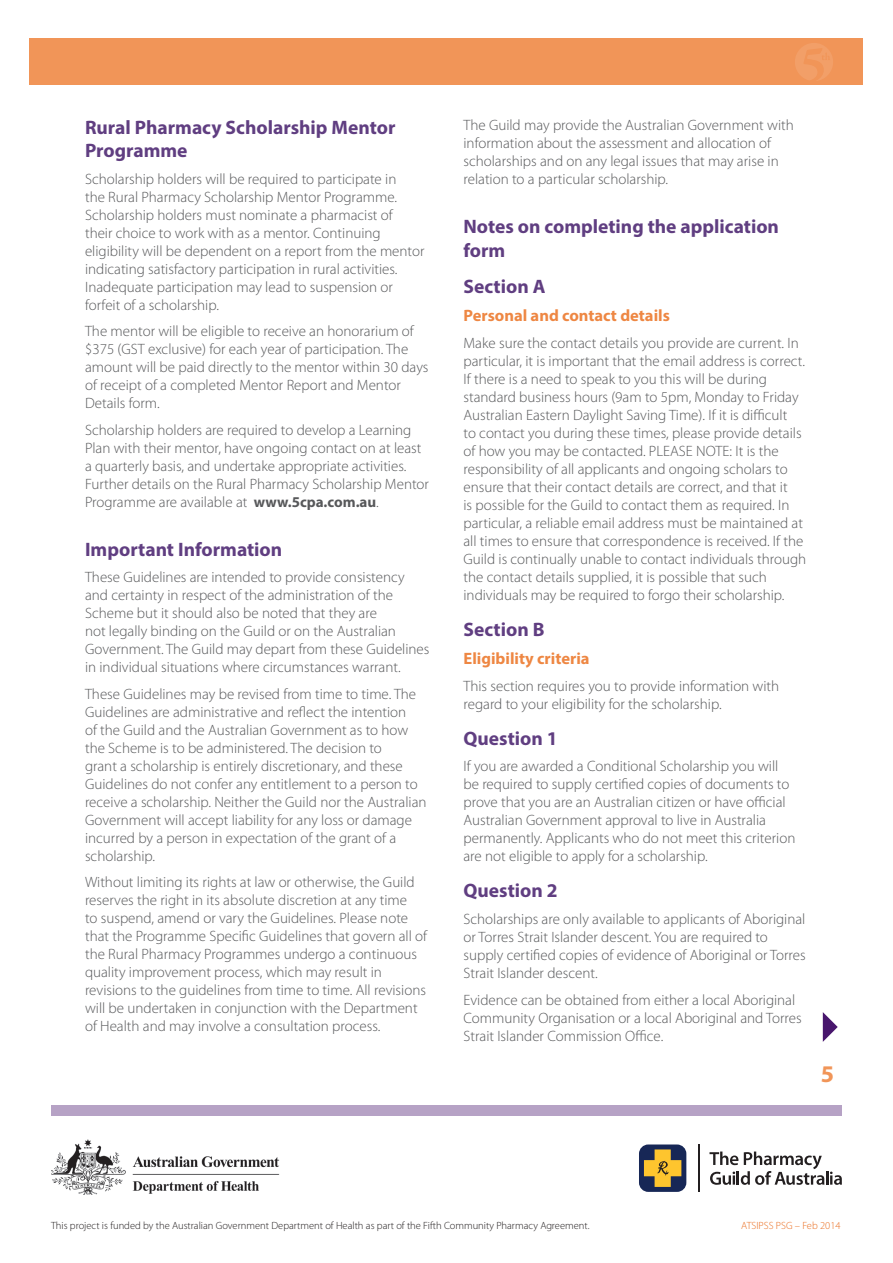
<style>
.page{position:relative;width:893px;height:1263px;background:#fff}
.page>*{position:absolute;margin:0;border:0;box-sizing:border-box;transform-origin:0 0}
.t1{font:700 24px "Myriad Pro";color:#f19558}
.t2{font:700 19.5px/23.4px "Myriad Pro";color:#603e81}
.t3{font:700 16.5px "Myriad Pro";color:#ee8743}
.t4{font:300 15px/18px "Myriad Pro";color:#57585a}
.t5{font:300 10.5px "Myriad Pro";color:#231f20}
.t6{font:300 10.5px "Myriad Pro";color:#ea6d1f}
.s1{font-weight:700}
</style>
<div class="page">
<div style="left:30px;top:38px;width:833px;height:47px;background:#f19558"></div>
<img style="left:51px;top:1140px;width:229px;height:55px">
<svg style="left:709px;top:1151px;width:133px;height:34px"></svg>
<hr style="left:698px;top:1144px;width:1px;height:48px;background:#231f20">
<div style="left:639px;top:1144px;width:47px;height:48px;background:#172756;border-radius:9px"></div>
<svg style="left:644px;top:1149px;width:37px;height:38px"></svg>
<div style="left:51px;top:1106px;width:791px;height:10px;background:#b6a2c5"></div>
<svg style="left:823px;top:1012px;width:15px;height:30px"></svg>
<svg style="left:795px;top:43px;width:38px;height:38px"></svg>
<h2 class="t2" style="left:85px;top:115px;width:312px">Rural Pharmacy Scholarship Mentor<br>Programme</h2>
<p class="t4" style="left:85px;top:170px;width:341px">Scholarship holders will be required to participate in<br>the Rural Pharmacy Scholarship Mentor Programme.<br>Scholarship holders must nominate a pharmacist of<br>their choice to work with as a mentor. Continuing eligibility will be dependent on a report from the mentor indicating satisfactory participation in rural activities.<br>Inadequate participation may lead to suspension or forfeit of a scholarship.</p>
<p class="t4" style="left:85px;top:322px;width:345px">The mentor will be eligible to receive an honorarium of $375 (GST exclusive) for each year of participation. The amount will be paid directly to the mentor within 30 days of receipt of a completed Mentor Report and Mentor Details form.</p>
<p class="t4" style="left:85px;top:421px;width:345px">Scholarship holders are required to develop a Learning Plan with their mentor, have ongoing contact on at least a quarterly basis, and undertake appropriate activities.<br>Further details on the Rural Pharmacy Scholarship Mentor Programme are available at <span class="s1">www.5cpa.com.au</span>.</p>
<h2 class="t2" style="left:85px;top:537px;width:199px">Important Information</h2>
<p class="t4" style="left:85px;top:568px;width:346px">These Guidelines are intended to provide consistency and certainty in respect of the administration of the Scheme but it should also be noted that they are<br>not legally binding on the Guild or on the Australian Government. The Guild may depart from these Guidelines in individual situations where circumstances warrant.</p>
<p class="t4" style="left:85px;top:685px;width:343px">These Guidelines may be revised from time to time. The Guidelines are administrative and reflect the intention<br>of the Guild and the Australian Government as to how the Scheme is to be administered. The decision to<br>grant a scholarship is entirely discretionary, and these Guidelines do not confer any entitlement to a person to receive a scholarship. Neither the Guild nor the Australian Government will accept liability for any loss or damage incurred by a person in expectation of the grant of a scholarship.</p>
<p class="t4" style="left:85px;top:873px;width:344px">Without limiting its rights at law or otherwise, the Guild reserves the right in its absolute discretion at any time<br>to suspend, amend or vary the Guidelines. Please note that the Programme Specific Guidelines that govern all of the Rural Pharmacy Programmes undergo a continuous quality improvement process, which may result in revisions to the guidelines from time to time. All revisions will be undertaken in conjunction with the Department of Health and may involve a consultation process.</p>
<p class="t4" style="left:463px;top:117px;width:332px">The Guild may provide the Australian Government with information about the assessment and allocation of scholarships and on any legal issues that may arise in relation to a particular scholarship.</p>
<h2 class="t2" style="left:463px;top:214px;width:317px">Notes on completing the application form</h2>
<h2 class="t2" style="left:463px;top:274px;width:83px">Section A</h2>
<p class="t3" style="left:463px;top:305px;width:208px">Personal and contact details</p>
<p class="t4" style="left:463px;top:334px;width:344px">Make sure the contact details you provide are current. In particular, it is important that the email address is correct.<br>If there is a need to speak to you this will be during standard business hours (9am to 5pm, Monday to Friday Australian Eastern Daylight Saving Time). If it is difficult<br>to contact you during these times, please provide details of how you may be contacted. PLEASE NOTE: It is the responsibility of all applicants and ongoing scholars to ensure that their contact details are correct, and that it<br>is possible for the Guild to contact them as required. In particular, a reliable email address must be maintained at all times to ensure that correspondence is received. If the Guild is continually unable to contact individuals through the contact details supplied, it is possible that such individuals may be required to forgo their scholarship.</p>
<h2 class="t2" style="left:463px;top:617px;width:82px">Section B</h2>
<p class="t3" style="left:463px;top:648px;width:128px">Eligibility criteria</p>
<p class="t4" style="left:463px;top:677px;width:317px">This section requires you to provide information with regard to your eligibility for the scholarship.</p>
<h2 class="t2" style="left:463px;top:726px;width:96px">Question 1</h2>
<p class="t4" style="left:463px;top:757px;width:333px">If you are awarded a Conditional Scholarship you will be required to supply certified copies of documents to prove that you are an Australian citizen or have official Australian Government approval to live in Australia permanently. Applicants who do not meet this criterion are not eligible to apply for a scholarship.</p>
<h2 class="t2" style="left:463px;top:878px;width:96px">Question 2</h2>
<p class="t4" style="left:463px;top:910px;width:344px">Scholarships are only available to applicants of Aboriginal or Torres Strait Islander descent. You are required to supply certified copies of evidence of Aboriginal or Torres Strait Islander descent.</p>
<p class="t4" style="left:463px;top:991px;width:340px">Evidence can be obtained from either a local Aboriginal<br>Community Organisation or a local Aboriginal and Torres<br>Strait Islander Commission Office.</p>
<h1 class="t1" style="left:821px;top:1058px;width:15px">5</h1>
<p class="t5" style="left:51px;top:1220px;width:540px">This project is funded by the Australian Government Department of Health as part of the Fifth Community Pharmacy Agreement.</p>
<p class="t6" style="left:741px;top:1220px;width:101px">ATSIPSS PSG – Feb 2014</p>
</div>
